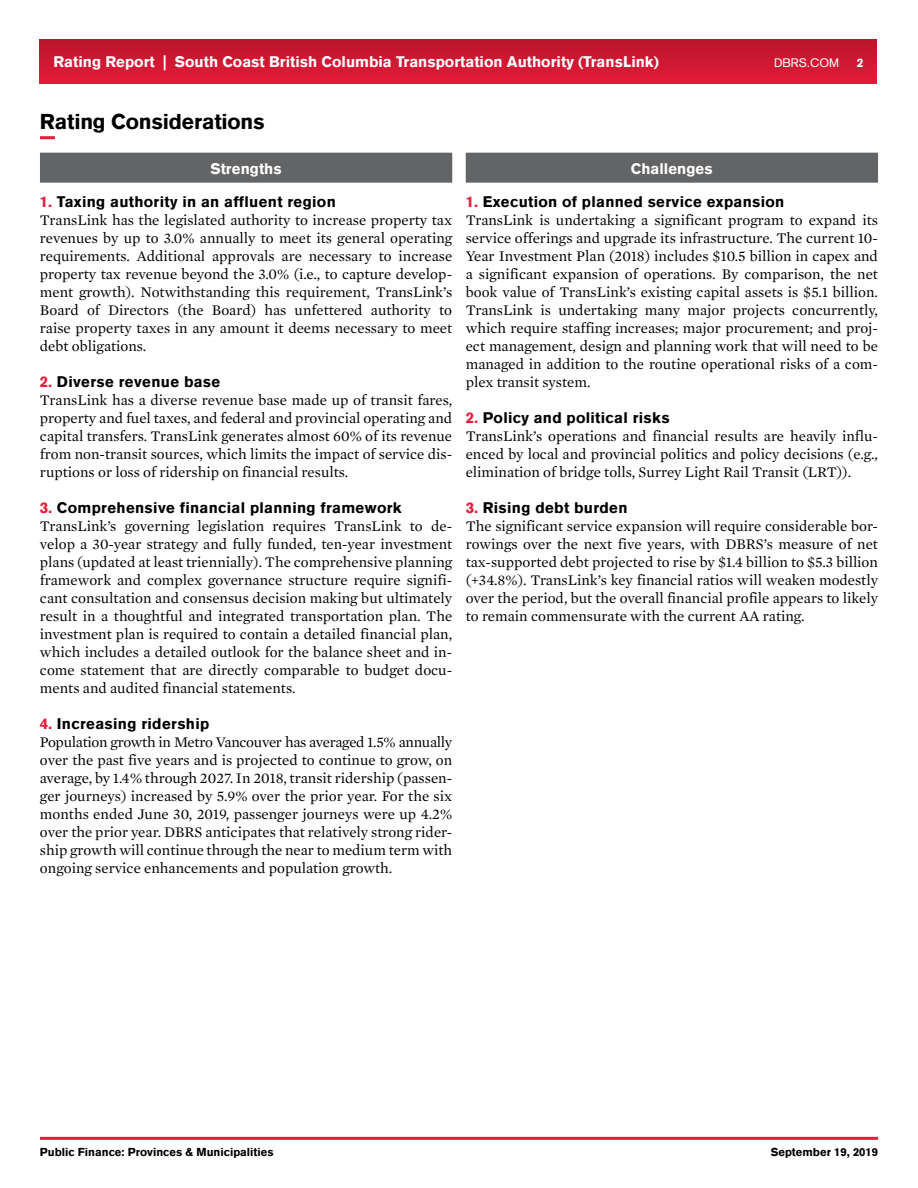
<style>
.page{position:relative;width:918px;height:1188px;background:#fff}
.page>*{position:absolute;margin:0;border:0;box-sizing:border-box;transform-origin:0 0}
.t1{font:900 21px "Akzidenz Grotesk";letter-spacing:-.01em;color:#000}
.t2{font:15px/18px "Mercury Text G1";color:#000;text-align:justify}
.t3{font:900 15px "Akzidenz Grotesk";letter-spacing:.02em;color:#000}
.t4{font:900 15px "Akzidenz Grotesk";color:#fff}
.t5{font:12px "Akzidenz Grotesk";color:#fff}
.t6{font:900 12px "Akzidenz Grotesk";color:#fff}
.t7{font:900 11.25px "Akzidenz Grotesk";color:#000}
.s1{color:#e71b39}
</style>
<div class="page">
<hr style="left:40px;top:1137px;width:838px;height:3px;background:#e71b39">
<div style="left:40px;top:40px;width:837px;height:43px;background:linear-gradient(to bottom,#ba152b,#e41b38)"></div>
<hr style="left:40px;top:136px;width:15px;height:3px;background:#e71b39">
<div style="left:40px;top:153px;width:412px;height:30px;background:#636466"></div>
<div style="left:466px;top:153px;width:412px;height:30px;background:#636466"></div>
<p class="t4" style="left:53px;top:52px;width:607px">Rating Report | South Coast British Columbia Transportation Authority (TransLink)</p>
<p class="t5" style="left:774px;top:55px;width:67px">DBRS.COM</p>
<p class="t6" style="left:857px;top:55px;width:8px">2</p>
<h1 class="t1" style="left:40px;top:107px;width:226px">Rating Considerations</h1>
<p class="t4" style="left:210px;top:159px;width:73px">Strengths</p>
<p class="t3" style="left:40px;top:192px;width:297px"><span class="s1">1.</span> Taxing authority in an affluent region</p>
<p class="t2" style="left:40px;top:211px;width:414px">TransLink has the legislated authority to increase property tax revenues by up to 3.0% annually to meet its general operating requirements. Additional approvals are necessary to increase property tax revenue beyond the 3.0% (i.e., to capture develop&shy;ment growth). Notwithstanding this requirement, TransLink’s Board of Directors (the Board) has unfettered authority to raise property taxes in any amount it deems necessary to meet debt obligations.</p>
<p class="t3" style="left:40px;top:372px;width:182px"><span class="s1">2.</span> Diverse revenue base</p>
<p class="t2" style="left:40px;top:391px;width:414px">TransLink has a diverse revenue base made up of transit fares, property and fuel taxes, and federal and provincial operating and capital transfers. TransLink generates almost 60% of its revenue from non-transit sources, which limits the impact of service dis&shy;ruptions or loss of ridership on financial results.</p>
<p class="t3" style="left:40px;top:498px;width:363px"><span class="s1">3.</span> Comprehensive financial planning framework</p>
<p class="t2" style="left:40px;top:517px;width:414px">TransLink’s governing legislation requires TransLink to de&shy;velop a 30-year strategy and fully funded, ten-year investment plans (updated at least triennially). The comprehensive planning framework and complex governance structure require signifi&shy;cant consultation and consensus decision making but ultimately result in a thoughtful and integrated transportation plan. The investment plan is required to contain a detailed financial plan, which includes a detailed outlook for the balance sheet and in&shy;come statement that are directly comparable to budget docu&shy;ments and audited financial statements.</p>
<p class="t3" style="left:40px;top:714px;width:171px"><span class="s1">4.</span> Increasing ridership</p>
<p class="t2" style="left:40px;top:733px;width:414px">Population growth in Metro Vancouver has averaged 1.5% annually over the past five years and is projected to continue to grow, on average, by 1.4% through 2027. In 2018, transit ridership (passen&shy;ger journeys) increased by 5.9% over the prior year. For the six months ended June 30, 2019, passenger journeys were up 4.2% over the prior year. DBRS anticipates that relatively strong rider&shy;ship growth will continue through the near to medium term with ongoing service enhancements and population growth.</p>
<p class="t4" style="left:631px;top:159px;width:83px">Challenges</p>
<p class="t3" style="left:466px;top:192px;width:320px"><span class="s1">1.</span> Execution of planned service expansion</p>
<p class="t2" style="left:466px;top:211px;width:414px">TransLink is undertaking a significant program to expand its service offerings and upgrade its infrastructure. The current 10- Year Investment Plan (2018) includes $10.5 billion in capex and a significant expansion of operations. By comparison, the net book value of TransLink’s existing capital assets is $5.1 billion.<br>TransLink is undertaking many major projects concurrently, which require staffing increases; major procurement; and proj&shy;ect management, design and planning work that will need to be managed in addition to the routine operational risks of a com&shy;plex transit system.</p>
<p class="t3" style="left:466px;top:408px;width:205px"><span class="s1">2.</span> Policy and political risks</p>
<p class="t2" style="left:466px;top:427px;width:414px">TransLink’s operations and financial results are heavily influ&shy;enced by local and provincial politics and policy decisions (e.g., elimination of bridge tolls, Surrey Light Rail Transit (LRT)).</p>
<p class="t3" style="left:466px;top:498px;width:163px"><span class="s1">3.</span> Rising debt burden</p>
<p class="t2" style="left:466px;top:517px;width:414px">The significant service expansion will require considerable bor&shy;rowings over the next five years, with DBRS’s measure of net tax-supported debt projected to rise by $1.4 billion to $5.3 billion (+34.8%). TransLink’s key financial ratios will weaken modestly over the period, but the overall financial profile appears to likely to remain commensurate with the current AA rating.</p>
<p class="t7" style="left:40px;top:1145px;width:235px">Public Finance: Provinces &amp; Municipalities</p>
<p class="t7" style="left:771px;top:1145px;width:109px">September 19, 2019</p>
</div>
